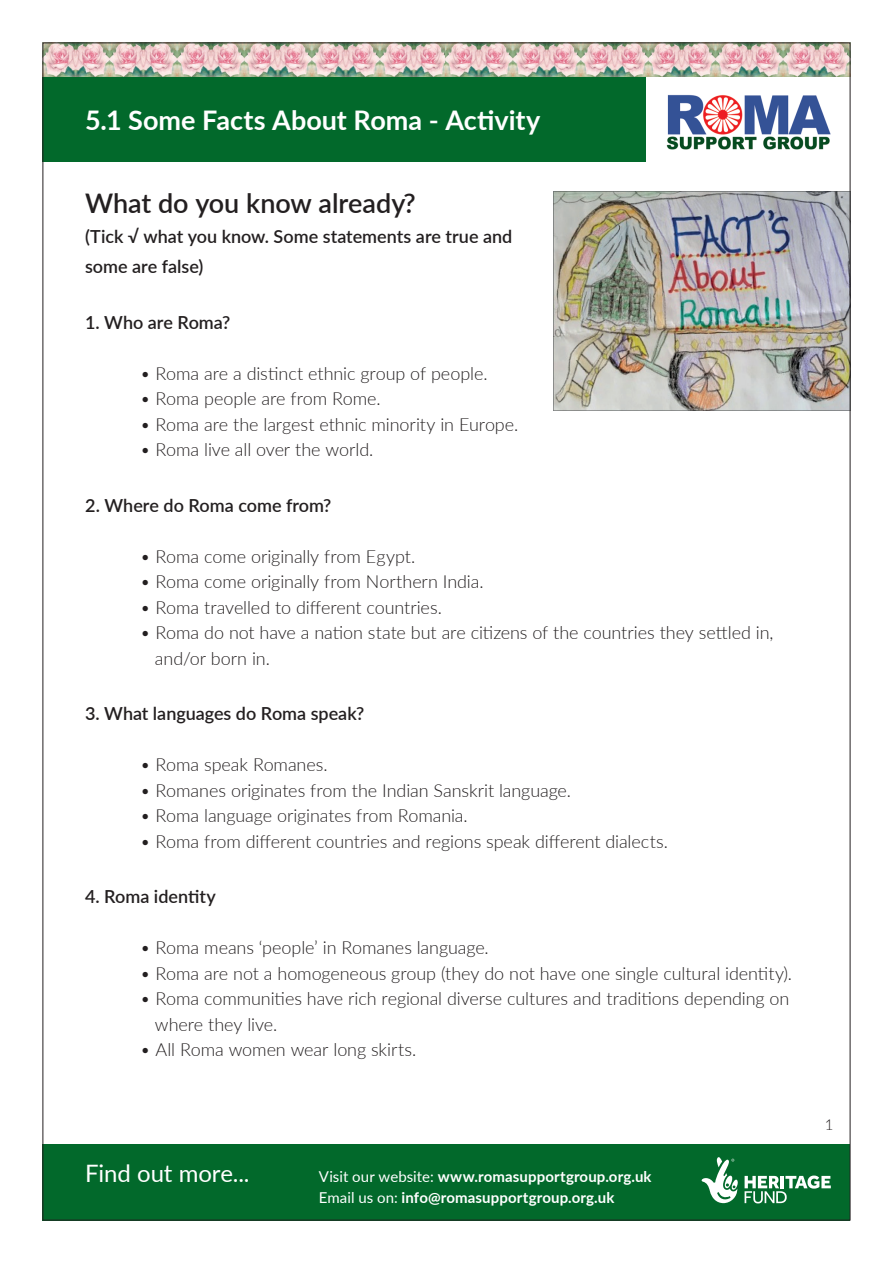
<style>
.page{position:relative;width:893px;height:1263px;background:#fff}
.page>*{position:absolute;margin:0;border:0;box-sizing:border-box;transform-origin:0 0}
.t1{font:700 27px "Lato";color:#fff}
.t2{font:600 27px "Lato";color:#231f20}
.t3{font:24px "Lato";letter-spacing:-.005em;color:#fff}
.t4{font:300 18px/25.5px "Lato";letter-spacing:-.005em;color:#231f20}
.t5{font:600 18px/30px "Lato";color:#231f20}
.t6{font:700 15px/21px "Lato";letter-spacing:.01em;color:#fff}
.t7{font:300 15px "Lato";color:#231f20}
.s1{font-weight:400}
</style>
<div class="page">
<div style="left:43px;top:43px;width:603px;height:119px;background:#02692b"></div>
<img style="left:45px;top:45px;width:803px;height:31px">
<img style="left:666px;top:94px;width:165px;height:56px">
<div style="left:43px;top:1144px;width:807px;height:76px;background:#02692b"></div>
<svg style="left:702px;top:1157px;width:36px;height:46px"></svg>
<svg style="left:745px;top:1175px;width:86px;height:28px"></svg>
<img style="left:554px;top:191px;width:294px;height:220px">
<h1 class="t1" style="left:85px;top:100px;width:457px">5.1 Some Facts About Roma - Activity</h1>
<h1 class="t2" style="left:85px;top:184px;width:332px">What do you know already?</h1>
<p class="t5" style="left:85px;top:221px;width:429px">(Tick √ what you know. Some statements are true and some are false)</p>
<p class="t5" style="left:85px;top:306px;width:147px">1. Who are Roma?</p>
<p class="t4" style="left:140px;top:360px;width:349px">• Roma are a distinct ethnic group of people.</p>
<p class="t4" style="left:140px;top:385px;width:242px">• Roma people are from Rome.</p>
<p class="t4" style="left:140px;top:411px;width:379px">• Roma are the largest ethnic minority in Europe.</p>
<p class="t4" style="left:140px;top:436px;width:234px">• Roma live all over the world.</p>
<p class="t5" style="left:85px;top:489px;width:248px">2. Where do Roma come from?</p>
<p class="t4" style="left:140px;top:543px;width:277px">• Roma come originally from Egypt.</p>
<p class="t4" style="left:140px;top:568px;width:345px">• Roma come originally from Northern India.</p>
<p class="t4" style="left:140px;top:594px;width:303px">• Roma travelled to different countries.</p>
<p class="t4" style="left:155px;top:619px;width:620px;text-indent:-15px">• Roma do not have a nation state but are citizens of the countries they settled in, and/or born in.</p>
<p class="t5" style="left:85px;top:698px;width:281px">3. What languages do Roma speak?</p>
<p class="t4" style="left:140px;top:751px;width:189px">• Roma speak Romanes.</p>
<p class="t4" style="left:140px;top:777px;width:432px">• Romanes originates from the Indian Sanskrit language.</p>
<p class="t4" style="left:140px;top:802px;width:329px">• Roma language originates from Romania.</p>
<p class="t4" style="left:140px;top:828px;width:529px">• Roma from different countries and regions speak different dialects.</p>
<p class="t5" style="left:85px;top:881px;width:132px">4. Roma identity</p>
<p class="t4" style="left:140px;top:934px;width:350px">• Roma means ‘people’ in Romanes language.</p>
<p class="t4" style="left:140px;top:960px;width:653px">• Roma are not a homogeneous group (they do not have one single cultural identity).</p>
<p class="t4" style="left:155px;top:985px;width:636px;text-indent:-15px">• Roma communities have rich regional diverse cultures and traditions depending on where they live.</p>
<p class="t4" style="left:140px;top:1036px;width:278px">• All Roma women wear long skirts.</p>
<h2 class="t3" style="left:85px;top:1156px;width:166px">Find out more...</h2>
<p class="t6" style="left:319px;top:1166px;width:334px"><span class="s1">Visit our website:</span> www.romasupportgroup.org.uk<br><span class="s1">Email us on:</span> info@romasupportgroup.org.uk</p>
<p class="t7" style="left:825px;top:1115px;width:10px">1</p>
</div>
